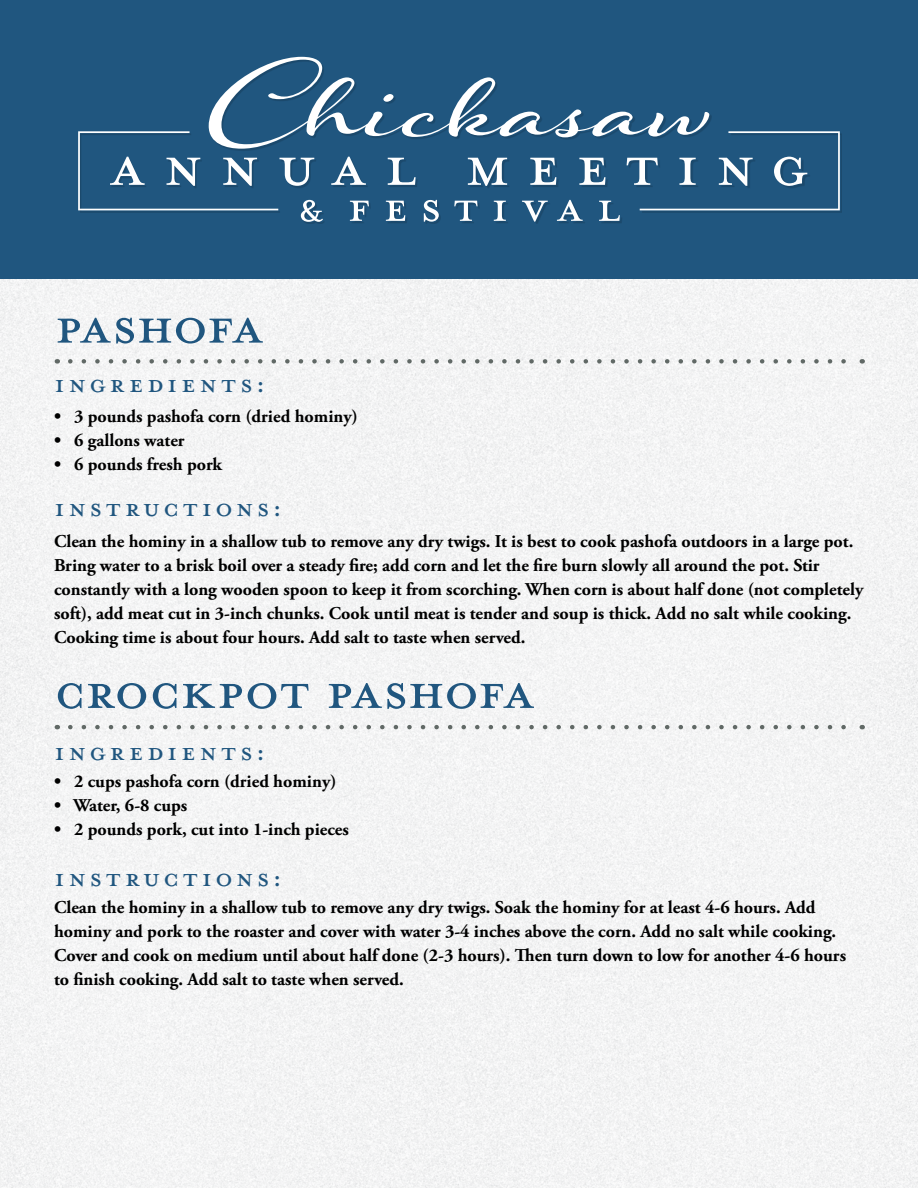
<style>
.page{position:relative;width:918px;height:1188px;background:#fff}
.page>*{position:absolute;margin:0;border:0;box-sizing:border-box;transform-origin:0 0}
.t1{font:72px "Mrs Eaves All Petite Caps OT";letter-spacing:-.02em;color:#20567f}
.t2{font:36px "Mrs Eaves All Petite Caps OT";letter-spacing:.1em;color:#20567f}
.t3{font:700 18px/24px "Adobe Garamond Pro";color:#000}
</style>
<div class="page">
<div style="left:0;top:279px;width:918px;height:410px;background:#f3f4f4"></div>
<div style="left:0;top:0;width:918px;height:279px;background:#20567f"></div>
<div style="left:0;top:689px;width:918px;height:499px;background:#f3f4f4"></div>
<svg style="left:78px;top:131px;width:762px;height:91px"></svg>
<svg style="left:209px;top:57px;width:500px;height:92px"></svg>
<svg style="left:383px;top:94px;width:11px;height:8px"></svg>
<svg style="left:70px;top:359px;width:785px;height:5px"></svg>
<svg style="left:70px;top:725px;width:785px;height:4px"></svg>
<h1 class="t1" style="left:55px;top:294px;width:210px">Pashofa</h1>
<h2 class="t2" style="left:55px;top:368px;width:212px">INGREDIENTS:</h2>
<p class="t3" style="left:54px;top:404px;width:305px">• 3 pounds pashofa corn (dried hominy)</p>
<p class="t3" style="left:54px;top:428px;width:132px">• 6 gallons water</p>
<p class="t3" style="left:54px;top:452px;width:170px">• 6 pounds fresh pork</p>
<h2 class="t2" style="left:55px;top:491px;width:229px">INSTRUCTIONS:</h2>
<p class="t3" style="left:54px;top:530px;width:811px">Clean the hominy in a shallow tub to remove any dry twigs. It is best to cook pashofa outdoors in a large pot.<br>Bring water to a brisk boil over a steady fire; add corn and let the fire burn slowly all around the pot. Stir constantly with a long wooden spoon to keep it from scorching. When corn is about half done (not completely soft), add meat cut in 3-inch chunks. Cook until meat is tender and soup is thick. Add no salt while cooking.<br>Cooking time is about four hours. Add salt to taste when served.</p>
<h1 class="t1" style="left:54px;top:659px;width:482px">Crockpot Pashofa</h1>
<h2 class="t2" style="left:55px;top:736px;width:212px">INGREDIENTS:</h2>
<p class="t3" style="left:54px;top:770px;width:284px">• 2 cups pashofa corn (dried hominy)</p>
<p class="t3" style="left:54px;top:794px;width:135px">• Water, 6-8 cups</p>
<p class="t3" style="left:54px;top:818px;width:296px">• 2 pounds pork, cut into 1-inch pieces</p>
<h2 class="t2" style="left:55px;top:862px;width:229px">INSTRUCTIONS:</h2>
<p class="t3" style="left:54px;top:896px;width:794px">Clean the hominy in a shallow tub to remove any dry twigs. Soak the hominy for at least 4-6 hours. Add hominy and pork to the roaster and cover with water 3-4 inches above the corn. Add no salt while cooking.<br>Cover and cook on medium until about half done (2-3 hours). Then turn down to low for another 4-6 hours to finish cooking. Add salt to taste when served.</p>
</div>
